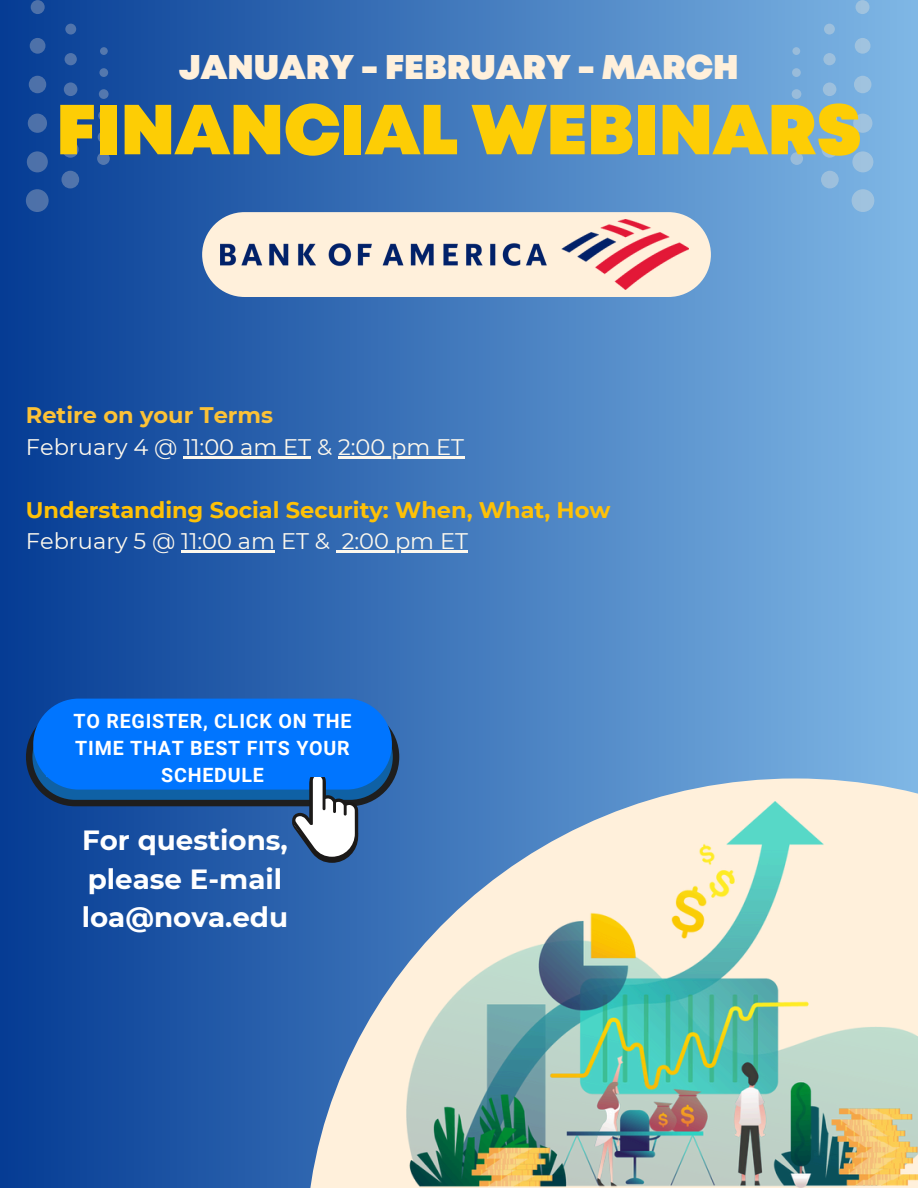
<style>
.page{position:relative;width:918px;height:1188px;background:#fff}
.page>*{position:absolute;margin:0;border:0;box-sizing:border-box;transform-origin:0 0}
.t1{font:900 70.65px "Mont";color:#fdcd05}
.t2{font:900 34.2px "Mont";color:#fff0db}
.t3{font:700 27.75px/38.7px "Montserrat";color:#fff}
.t4{font:700 22.5px/31.5px "Montserrat";color:#fec107}
.t5{font:22.5px/31.5px "Montserrat";color:#fdf8ed}
.t6{font:700 19.65px/27.2px "Roboto";letter-spacing:.04em;color:#fff;text-align:center}
.s1{font-weight:700;color:#fcc236}
.s2{font-weight:400;color:#fdf8ed}
</style>
<div class="page">
<div style="left:0;top:0;width:918px;height:1188px;background:linear-gradient(to right,#053c94,#7fb7e5)"></div>
<svg style="left:305px;top:778px;width:613px;height:410px;background:#88a4c5"></svg>
<img style="left:407px;top:802px;width:511px;height:386px">
<div style="left:31px;top:0;width:14px;height:14px;background:#4e71a9;border-radius:50%"></div>
<div style="left:30px;top:38px;width:15px;height:16px;background:#4e71a9;border-radius:50%"></div>
<div style="left:29px;top:76px;width:17px;height:17px;background:#4e71a9;border-radius:50%"></div>
<div style="left:28px;top:114px;width:19px;height:19px;background:#4e71a9;border-radius:50%"></div>
<div style="left:27px;top:151px;width:21px;height:21px;background:#4e71a9;border-radius:50%"></div>
<div style="left:26px;top:189px;width:23px;height:23px;background:#4e71a9;border-radius:50%"></div>
<div style="left:65px;top:24px;width:11px;height:11px;background:#5174ac;border-radius:50%"></div>
<div style="left:65px;top:53px;width:12px;height:12px;background:#5174ac;border-radius:50%"></div>
<div style="left:64px;top:82px;width:13px;height:14px;background:#5174ac;border-radius:50%"></div>
<div style="left:63px;top:112px;width:15px;height:15px;background:#5174ac;border-radius:50%"></div>
<svg style="left:62px;top:141px;width:17px;height:17px"></svg>
<div style="left:61px;top:171px;width:18px;height:17px;background:#5174ac;border-radius:50%"></div>
<div style="left:100px;top:47px;width:8px;height:8px;background:#5478ae;border-radius:50%"></div>
<svg style="left:99px;top:68px;width:9px;height:9px"></svg>
<svg style="left:99px;top:89px;width:10px;height:10px"></svg>
<div style="left:98px;top:110px;width:11px;height:11px;background:#5478ae;border-radius:50%"></div>
<div style="left:98px;top:131px;width:11px;height:12px;background:#5478ae;border-radius:50%"></div>
<svg style="left:97px;top:152px;width:13px;height:13px"></svg>
<div style="left:856px;top:0;width:14px;height:14px;background:#a0c3df;border-radius:50%"></div>
<svg style="left:855px;top:38px;width:16px;height:16px"></svg>
<div style="left:854px;top:76px;width:17px;height:17px;background:#a0c3df;border-radius:50%"></div>
<div style="left:853px;top:114px;width:19px;height:19px;background:#a0c3df;border-radius:50%"></div>
<div style="left:852px;top:151px;width:21px;height:21px;background:#a0c3df;border-radius:50%"></div>
<div style="left:852px;top:189px;width:22px;height:23px;background:#a0c3df;border-radius:50%"></div>
<div style="left:824px;top:24px;width:11px;height:11px;background:#9dbfdd;border-radius:50%"></div>
<svg style="left:823px;top:53px;width:13px;height:12px"></svg>
<div style="left:823px;top:82px;width:13px;height:14px;background:#9dbfdd;border-radius:50%"></div>
<div style="left:822px;top:112px;width:15px;height:15px;background:#9dbfdd;border-radius:50%"></div>
<div style="left:822px;top:141px;width:16px;height:17px;background:#9dbfdd;border-radius:50%"></div>
<div style="left:821px;top:171px;width:18px;height:17px;background:#9dbfdd;border-radius:50%"></div>
<div style="left:792px;top:47px;width:8px;height:8px;background:#99bcda;border-radius:50%"></div>
<svg style="left:792px;top:68px;width:9px;height:9px"></svg>
<div style="left:792px;top:89px;width:9px;height:10px;background:#99bcdb;border-radius:50%"></div>
<div style="left:791px;top:110px;width:11px;height:11px;background:#99bcdb;border-radius:50%"></div>
<div style="left:791px;top:131px;width:12px;height:12px;background:#99bcdb;border-radius:50%"></div>
<svg style="left:790px;top:152px;width:13px;height:13px"></svg>
<div style="left:33px;top:699px;width:359px;height:91px;background:#0075ff;border-radius:45px"></div>
<svg style="left:26px;top:708px;width:373px;height:155px"></svg>
<div style="left:47px;top:721px;width:305px;height:56px;background:#0075ff"></div>
<div style="left:202px;top:212px;width:509px;height:85px;background:#fff0db;border-radius:42px"></div>
<img style="left:221px;top:243px;width:326px;height:24px">
<img style="left:561px;top:220px;width:128px;height:70px">
<hr style="left:183px;top:456px;width:128px;height:2px;background:#fdf8ed">
<hr style="left:338px;top:456px;width:126px;height:2px;background:#fdf8ed">
<hr style="left:181px;top:550px;width:94px;height:3px;background:#fdf8ed">
<svg style="left:336px;top:550px;width:6px;height:3px"></svg>
<hr style="left:342px;top:550px;width:126px;height:3px;background:#fdf8ed">
<h4 class="t2" style="left:179px;top:54px;width:561px">JANUARY - FEBRUARY - MARCH</h4>
<h4 class="t1" style="left:56px;top:103px;width:807px">FINANCIAL WEBINARS</h4>
<h2 class="t5" style="left:26px;top:399px;width:440px"><span class="s1">Retire on your Terms<br></span>February 4 @ 11:00 am ET &amp; 2:00 pm ET</h2>
<h1 class="t4" style="left:26px;top:494px;width:586px">Understanding Social Security: When, What, How<br><span class="s2">February 5 @ 11:00 am ET &amp;</span></h1>
<p class="t5" style="left:342px;top:525px;width:128px">2:00 pm ET</p>
<p class="t6" style="left:74px;top:707px;width:280px">TO REGISTER, CLICK ON THE<br>TIME THAT BEST FITS YOUR<br>SCHEDULE</p>
<p class="t3" style="left:82px;top:821px;width:208px">For questions, please E-mail loa@nova.edu</p>
</div>
